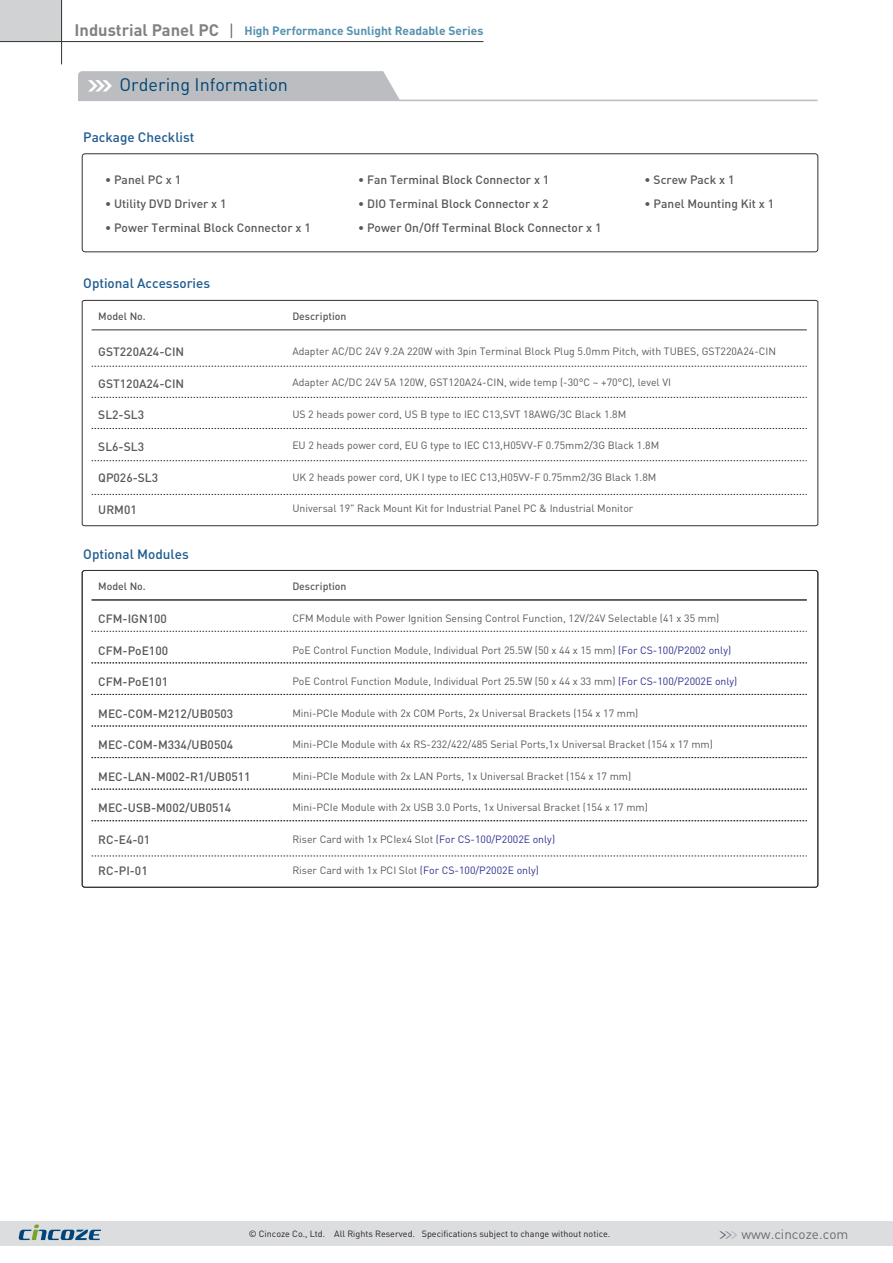
<style>
.page{position:relative;width:893px;height:1263px;background:#fff}
.page>*{position:absolute;margin:0;border:0;box-sizing:border-box;transform-origin:0 0}
.t1{font:18px "DIN Pro";color:#004475}
.t2{font:700 16.5px "DIN Pro";color:#808285}
.t3{font:500 13.5px "DIN Pro";color:#1e5b8f}
.t4{font:13.5px "DIN Pro";color:#6c6d70}
.t5{font:500 12px "DIN Pro";color:#57585a}
.t6{font:700 12px "DIN Pro";color:#5691af}
.t7{font:10.5px "DIN Pro";color:#57585a}
.t8{font:500 10.5px "DIN Pro";color:#57585a}
.t9{font:9px "DIN Pro";color:#231f20}
.s1{color:#2e3092}
</style>
<div class="page">
<div style="left:0;top:1221px;width:893px;height:24px;background:#dcdddf"></div>
<svg style="left:19px;top:1224px;width:82px;height:16px"></svg>
<div style="left:0;top:0;width:62px;height:42px;background:#d1d2d4"></div>
<hr style="left:0;top:41px;width:483px;height:1px;background:#313232">
<hr style="left:61px;top:0;width:1px;height:64px;background:#313232">
<svg style="left:231px;top:24px;width:1px;height:14px"></svg>
<hr style="left:78px;top:100px;width:740px;height:1px;background:#bcbdc0">
<svg style="left:78px;top:71px;width:322px;height:29px;background:#bebfc2"></svg>
<div style="left:82px;top:154px;width:736px;height:98px;border:1px solid #313232;border-radius:3px"></div>
<svg style="left:719px;top:1231px;width:18px;height:8px"></svg>
<svg style="left:92px;top:631px;width:715px;height:1px"></svg>
<svg style="left:92px;top:856px;width:715px;height:1px"></svg>
<svg style="left:82px;top:300px;width:736px;height:226px"></svg>
<hr style="left:92px;top:600px;width:715px;height:1px;background:#313232">
<svg style="left:92px;top:757px;width:715px;height:1px"></svg>
<svg style="left:92px;top:663px;width:715px;height:1px"></svg>
<svg style="left:92px;top:694px;width:715px;height:1px"></svg>
<svg style="left:92px;top:789px;width:715px;height:1px"></svg>
<svg style="left:92px;top:820px;width:715px;height:1px"></svg>
<svg style="left:92px;top:726px;width:715px;height:1px"></svg>
<h2 class="t2" style="left:75px;top:16px;width:146px">Industrial Panel PC</h2>
<p class="t6" style="left:244px;top:20px;width:241px">High Performance Sunlight Readable Series</p>
<h1 class="t1" style="left:119px;top:73px;width:170px">Ordering Information</h1>
<p class="t3" style="left:83px;top:127px;width:113px">Package Checklist</p>
<p class="t5" style="left:105px;top:170px;width:78px">• Panel PC x 1</p>
<p class="t5" style="left:105px;top:194px;width:123px">• Utility DVD Driver x 1</p>
<p class="t5" style="left:105px;top:218px;width:207px">• Power Terminal Block Connector x 1</p>
<p class="t5" style="left:358px;top:170px;width:193px">• Fan Terminal Block Connector x 1</p>
<p class="t5" style="left:358px;top:194px;width:192px">• DIO Terminal Block Connector x 2</p>
<p class="t5" style="left:358px;top:218px;width:245px">• Power On/Off Terminal Block Connector x 1</p>
<p class="t5" style="left:645px;top:170px;width:91px">• Screw Pack x 1</p>
<p class="t5" style="left:645px;top:194px;width:131px">• Panel Mounting Kit x 1</p>
<p class="t3" style="left:83px;top:272px;width:128px">Optional Accessories</p>
<p class="t8" style="left:98px;top:307px;width:49px">Model No.</p>
<p class="t5" style="left:98px;top:342px;width:87px">GST220A24-CIN</p>
<p class="t5" style="left:98px;top:374px;width:87px">GST120A24-CIN</p>
<p class="t5" style="left:98px;top:405px;width:47px">SL2-SL3</p>
<p class="t5" style="left:98px;top:437px;width:47px">SL6-SL3</p>
<p class="t5" style="left:98px;top:468px;width:61px">QP026-SL3</p>
<p class="t5" style="left:98px;top:500px;width:40px">URM01</p>
<p class="t8" style="left:292px;top:307px;width:56px">Description</p>
<p class="t7" style="left:292px;top:344px;width:485px">Adapter AC/DC 24V 9.2A 220W with 3pin Terminal Block Plug 5.0mm Pitch, with TUBES, GST220A24-CIN</p>
<p class="t7" style="left:292px;top:375px;width:380px">Adapter AC/DC 24V 5A 120W, GST120A24-CIN, wide temp (-30°C ~ +70°C), level VI</p>
<p class="t7" style="left:292px;top:407px;width:336px">US 2 heads power cord, US B type to IEC C13,SVT 18AWG/3C Black 1.8M</p>
<p class="t7" style="left:292px;top:438px;width:368px">EU 2 heads power cord, EU G type to IEC C13,H05VV-F 0.75mm2/3G Black 1.8M</p>
<p class="t7" style="left:292px;top:470px;width:366px">UK 2 heads power cord, UK I type to IEC C13,H05VV-F 0.75mm2/3G Black 1.8M</p>
<p class="t7" style="left:292px;top:501px;width:343px">Universal 19" Rack Mount Kit for Industrial Panel PC &amp; Industrial Monitor</p>
<p class="t3" style="left:83px;top:544px;width:107px">Optional Modules</p>
<p class="t8" style="left:98px;top:577px;width:49px">Model No.</p>
<p class="t8" style="left:292px;top:577px;width:56px">Description</p>
<p class="t5" style="left:98px;top:609px;width:70px">CFM-IGN100</p>
<p class="t5" style="left:98px;top:641px;width:71px">CFM-PoE100</p>
<p class="t5" style="left:98px;top:672px;width:71px">CFM-PoE101</p>
<p class="t5" style="left:98px;top:704px;width:136px">MEC-COM-M212/UB0503</p>
<p class="t5" style="left:98px;top:735px;width:136px">MEC-COM-M334/UB0504</p>
<p class="t5" style="left:98px;top:767px;width:154px">MEC-LAN-M002-R1/UB0511</p>
<p class="t5" style="left:98px;top:798px;width:135px">MEC-USB-M002/UB0514</p>
<p class="t5" style="left:98px;top:830px;width:54px">RC-E4-01</p>
<p class="t5" style="left:98px;top:861px;width:51px">RC-PI-01</p>
<p class="t7" style="left:292px;top:611px;width:429px">CFM Module with Power Ignition Sensing Control Function, 12V/24V Selectable (41 x 35 mm)</p>
<p class="t7" style="left:292px;top:643px;width:440px">PoE Control Function Module, Individual Port 25.5W (50 x 44 x 15 mm) <span class="s1">(For CS-100/P2002 only)</span></p>
<p class="t7" style="left:292px;top:674px;width:447px">PoE Control Function Module, Individual Port 25.5W (50 x 44 x 33 mm) <span class="s1">(For CS-100/P2002E only)</span></p>
<p class="t7" style="left:292px;top:706px;width:348px">Mini-PCIe Module with 2x COM Ports, 2x Universal Brackets (154 x 17 mm)</p>
<p class="t7" style="left:292px;top:737px;width:422px">Mini-PCIe Module with 4x RS-232/422/485 Serial Ports,1x Universal Bracket (154 x 17 mm)</p>
<p class="t7" style="left:292px;top:769px;width:340px">Mini-PCIe Module with 2x LAN Ports, 1x Universal Bracket (154 x 17 mm)</p>
<p class="t7" style="left:292px;top:800px;width:357px">Mini-PCIe Module with 2x USB 3.0 Ports, 1x Universal Bracket (154 x 17 mm)</p>
<p class="t7" style="left:292px;top:832px;width:264px">Riser Card with 1x PCIex4 Slot <span class="s1">(For CS-100/P2002E only)</span></p>
<p class="t7" style="left:292px;top:863px;width:248px">Riser Card with 1x PCI Slot <span class="s1">(For CS-100/P2002E only)</span></p>
<p class="t9" style="left:249px;top:1228px;width:363px">© Cincoze Co., Ltd. All Rights Reserved. Specifications subject to change without notice.</p>
<p class="t4" style="left:741px;top:1224px;width:108px">www.cincoze.com</p>
</div>
